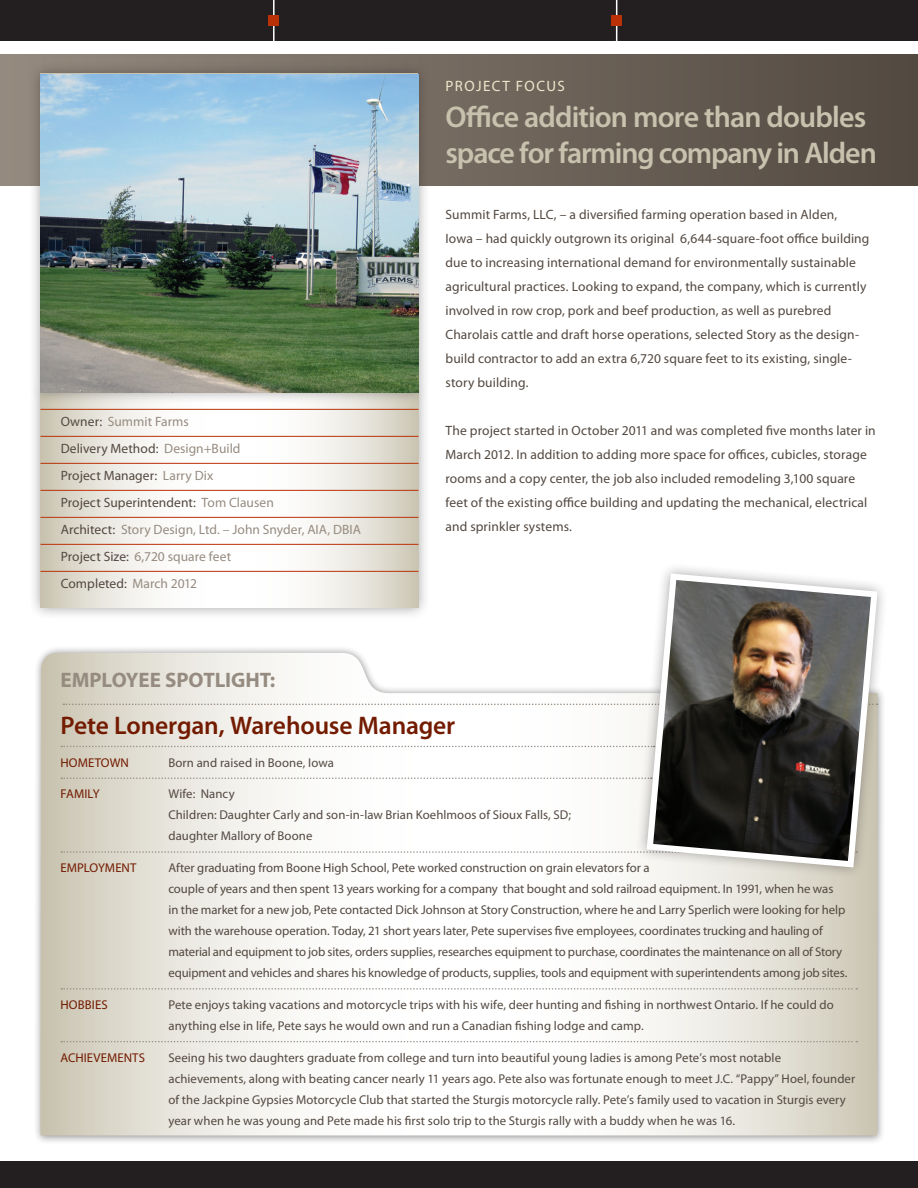
<style>
.page{position:relative;width:918px;height:1188px;background:#fff}
.page>*{position:absolute;margin:0;border:0;box-sizing:border-box;transform-origin:0 0}
.Headline{font:600 30px/36px "Myriad Pro";letter-spacing:-.035em;color:#c7c1ad}
.Employee__Name___Tit{font:600 25.5px "Myriad Pro";letter-spacing:-.01em;color:#731b00}
.Tab_Header{font:700 21px "Myriad Pro";letter-spacing:-.005em;color:#968b80}
.Section_Title{font:15px "Myriad Pro";letter-spacing:.09em;color:#f0e6cc}
.Body_Copy{font:13.5px/24px "Myriad Pro";letter-spacing:.01em;color:#524840}
.Project_Details{font:13.5px "Myriad Pro";letter-spacing:.005em;color:#524840}
.Project_Details-2{font:13.5px "Myriad Pro";letter-spacing:.005em;color:#968b80}
.Employee__Category_w{font:12.75px/21px "Myriad Pro";color:#524840}
.Employee__Category_w-2{font:12.75px "Myriad Pro";letter-spacing:.01em;color:#731b00}
.s1{color:#524840}
.s2{color:#968b80}
</style>
<div class="page">
<div style="left:0;top:0;width:918px;height:40px;background:#231f20"></div>
<hr style="left:273px;top:0;width:2px;height:41px;background:#fff">
<div style="left:268px;top:15px;width:11px;height:11px;background:#ba3107"></div>
<hr style="left:616px;top:0;width:1px;height:41px;background:#fff">
<div style="left:611px;top:15px;width:11px;height:11px;background:#ba3107"></div>
<div style="left:0;top:54px;width:918px;height:131px;background:linear-gradient(to right,#968a7f,#524940)"></div>
<div style="left:28px;top:380px;width:402px;height:240px;background:#231f20;opacity:.4"></div>
<svg style="left:40px;top:404px;width:378px;height:204px"></svg>
<hr style="left:40px;top:409px;width:378px;height:1px;background:#ba3107">
<hr style="left:40px;top:436px;width:378px;height:1px;background:#ba3107">
<hr style="left:40px;top:463px;width:378px;height:1px;background:#ba3107">
<hr style="left:40px;top:490px;width:378px;height:1px;background:#ba3107">
<hr style="left:40px;top:517px;width:378px;height:1px;background:#ba3107">
<hr style="left:40px;top:544px;width:378px;height:1px;background:#ba3107">
<hr style="left:40px;top:571px;width:378px;height:1px;background:#ba3107">
<div style="left:0;top:1161px;width:918px;height:27px;background:#231f20"></div>
<div style="left:28px;top:61px;width:402px;height:343px;background:#231f20;opacity:.4"></div>
<img style="left:40px;top:74px;width:378px;height:318px">
<div style="left:33px;top:645px;width:853px;height:499px;background:#231f20;opacity:.5"></div>
<svg style="left:40px;top:653px;width:838px;height:483px"></svg>
<svg style="left:63px;top:704px;width:572px;height:1px"></svg>
<svg style="left:61px;top:746px;width:574px;height:1px"></svg>
<svg style="left:61px;top:778px;width:574px;height:1px"></svg>
<svg style="left:61px;top:851px;width:574px;height:2px"></svg>
<svg style="left:61px;top:988px;width:796px;height:2px"></svg>
<svg style="left:61px;top:1041px;width:796px;height:1px"></svg>
<div style="left:635px;top:562px;width:254px;height:317px;background:#231f20;opacity:.4"></div>
<svg style="left:643px;top:570px;width:238px;height:301px"></svg>
<p class="Project_Details-2" style="left:61px;top:413px;width:130px"><span class="s1">Owner:</span> Summit Farms</p>
<p class="Project_Details" style="left:61px;top:440px;width:181px">Delivery Method: <span class="s2">Design+Build</span></p>
<p class="Project_Details" style="left:61px;top:467px;width:154px">Project Manager: <span class="s2">Larry Dix</span></p>
<p class="Project_Details" style="left:61px;top:494px;width:215px">Project Superintendent: <span class="s2">Tom Clausen</span></p>
<p class="Project_Details-2" style="left:61px;top:521px;width:302px"><span class="s1">Architect:</span> Story Design, Ltd. – John Snyder, AIA, DBIA</p>
<p class="Project_Details-2" style="left:61px;top:548px;width:172px"><span class="s1">Project Size:</span> 6,720 square feet</p>
<p class="Project_Details" style="left:61px;top:575px;width:138px">Completed: <span class="s2">March 2012</span></p>
<p class="Section_Title" style="left:446px;top:77px;width:121px">PROJECT FOCUS</p>
<p class="Headline" style="left:446px;top:98px;width:433px">Office addition more than doubles space for farming company in Alden</p>
<p class="Body_Copy" style="left:446px;top:203px;width:426px">Summit Farms, LLC, – a diversified farming operation based in Alden,<br>Iowa – had quickly outgrown its original 6,644-square-foot office building due to increasing international demand for environmentally sustainable agricultural practices. Looking to expand, the company, which is currently involved in row crop, pork and beef production, as well as purebred Charolais cattle and draft horse operations, selected Story as the design&shy;build contractor to add an extra 6,720 square feet to its existing, single&shy;story building.</p>
<p class="Body_Copy" style="left:446px;top:419px;width:432px">The project started in October 2011 and was completed five months later in March 2012. In addition to adding more space for offices, cubicles, storage rooms and a copy center, the job also included remodeling 3,100 square feet of the existing office building and updating the mechanical, electrical and sprinkler systems.</p>
<p class="Tab_Header" style="left:60px;top:666px;width:216px">EMPLOYEE SPOTLIGHT:</p>
<p class="Employee__Name___Tit" style="left:60px;top:709px;width:396px">Pete Lonergan, Warehouse Manager</p>
<p class="Employee__Category_w-2" style="left:60px;top:755px;width:70px">HOMETOWN</p>
<p class="Employee__Category_w" style="left:168px;top:752px;width:167px">Born and raised in Boone, Iowa</p>
<p class="Employee__Category_w-2" style="left:60px;top:786px;width:41px">FAMILY</p>
<p class="Employee__Category_w" style="left:168px;top:783px;width:404px">Wife: Nancy<br>Children: Daughter Carly and son-in-law Brian Koehlmoos of Sioux Falls, SD; daughter Mallory of Boone</p>
<p class="Employee__Category_w-2" style="left:60px;top:860px;width:78px">EMPLOYMENT</p>
<p class="Employee__Category_w" style="left:168px;top:857px;width:680px">After graduating from Boone High School, Pete worked construction on grain elevators for a<br>couple of years and then spent 13 years working for a company that bought and sold railroad equipment. In 1991, when he was<br>in the market for a new job, Pete contacted Dick Johnson at Story Construction, where he and Larry Sperlich were looking for help with the warehouse operation. Today, 21 short years later, Pete supervises five employees, coordinates trucking and hauling of material and equipment to job sites, orders supplies, researches equipment to purchase, coordinates the maintenance on all of Story equipment and vehicles and shares his knowledge of products, supplies, tools and equipment with superintendents among job sites.</p>
<p class="Employee__Category_w-2" style="left:60px;top:997px;width:49px">HOBBIES</p>
<p class="Employee__Category_w" style="left:168px;top:994px;width:667px">Pete enjoys taking vacations and motorcycle trips with his wife, deer hunting and fishing in northwest Ontario. If he could do anything else in life, Pete says he would own and run a Canadian fishing lodge and camp.</p>
<p class="Employee__Category_w-2" style="left:60px;top:1050px;width:86px">ACHIEVEMENTS</p>
<p class="Employee__Category_w" style="left:168px;top:1047px;width:688px">Seeing his two daughters graduate from college and turn into beautiful young ladies is among Pete’s most notable achievements, along with beating cancer nearly 11 years ago. Pete also was fortunate enough to meet J.C. “Pappy” Hoel, founder of the Jackpine Gypsies Motorcycle Club that started the Sturgis motorcycle rally. Pete’s family used to vacation in Sturgis every year when he was young and Pete made his first solo trip to the Sturgis rally with a buddy when he was 16.</p>
</div>
